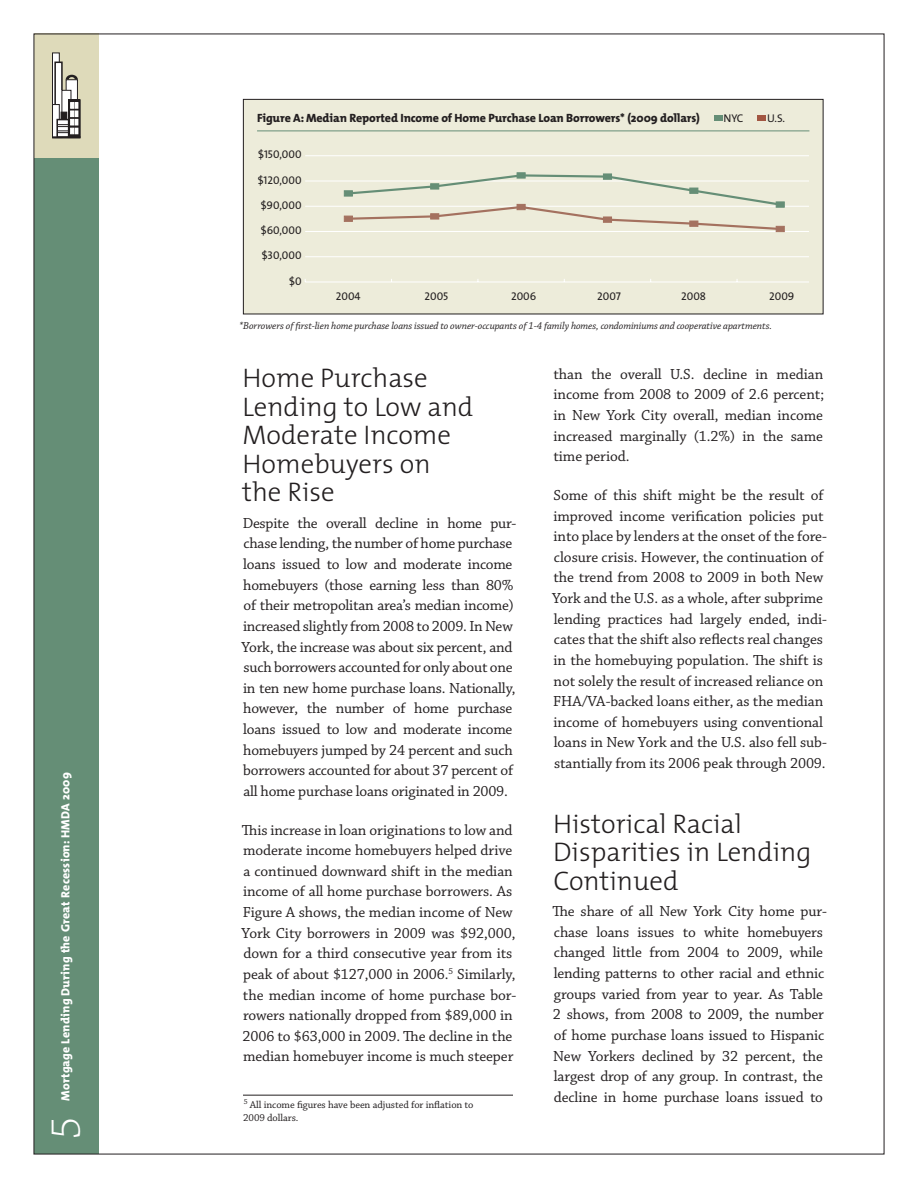
<style>
.page{position:relative;width:918px;height:1188px;background:#fff}
.page>*{position:absolute;margin:0;border:0;box-sizing:border-box;transform-origin:0 0}
.t1{font:300 43.5px "Chaparral Pro";color:#fff}
.Head{font:300 27px/28.5px "The Mix";color:#231f20}
.Text{font:15.3px/20.7px "Chaparral Pro";letter-spacing:-.01em;color:#231f20}
.Chart_head{font:800 12px "The Mix";letter-spacing:-.01em;color:#231f20}
.t2{font:800 12px "The Mix";letter-spacing:.02em;color:#fff}
.Chart_head-2{font:11.25px "The Mix Caps";color:#231f20}
.Footnote{font:italic 10.5px "Chaparral Pro";letter-spacing:-.01em;color:#231f20}
.t3{font:10.5px/13.2px "Chaparral Pro";letter-spacing:-.005em;color:#231f20}
</style>
<div class="page">
<div style="left:34px;top:34px;width:65px;height:125px;background:#dedaba"></div>
<div style="left:53px;top:53px;width:6px;height:84px;background:#fff"></div>
<div style="left:52px;top:53px;width:8px;height:85px;border:1px solid #231f20"></div>
<svg style="left:66px;top:75px;width:12px;height:4px"></svg>
<div style="left:66px;top:80px;width:11px;height:57px;background:#fff"></div>
<div style="left:66px;top:79px;width:12px;height:59px;border:1px solid #231f20"></div>
<div style="left:55px;top:62px;width:7px;height:75px;background:#fff"></div>
<div style="left:54px;top:62px;width:9px;height:76px;border:2px solid #231f20"></div>
<div style="left:62px;top:90px;width:9px;height:47px;background:#fff"></div>
<div style="left:62px;top:90px;width:9px;height:48px;border:1px solid #231f20"></div>
<svg style="left:53px;top:105px;width:6px;height:32px"></svg>
<div style="left:52px;top:104px;width:8px;height:34px;border:1px solid #231f20"></div>
<div style="left:57px;top:120px;width:12px;height:17px;background:#fff"></div>
<svg style="left:70px;top:101px;width:9px;height:35px"></svg>
<div style="left:68px;top:99px;width:13px;height:39px;border:1px solid #231f20"></div>
<hr style="left:52px;top:136px;width:29px;height:2px;background:#231f20">
<svg style="left:57px;top:102px;width:21px;height:32px"></svg>
<div style="left:34px;top:159px;width:65px;height:995px;background:#658e76"></div>
<div style="left:243px;top:99px;width:580px;height:215px;background:#edecda"></div>
<hr style="left:257px;top:131px;width:552px;height:1px;background:#658e76">
<div style="left:243px;top:99px;width:580px;height:215px;border:1px solid #231f20"></div>
<hr style="left:305px;top:282px;width:503px;height:1px;background:#fff">
<hr style="left:305px;top:256px;width:503px;height:1px;background:#fff">
<hr style="left:305px;top:231px;width:503px;height:1px;background:#fff">
<hr style="left:305px;top:206px;width:503px;height:1px;background:#fff">
<hr style="left:305px;top:181px;width:503px;height:1px;background:#fff">
<hr style="left:305px;top:155px;width:503px;height:1px;background:#fff">
<svg style="left:346px;top:173px;width:437px;height:58px"></svg>
<div style="left:344px;top:216px;width:9px;height:6px;background:#a4715f"></div>
<svg style="left:430px;top:213px;width:9px;height:6px"></svg>
<div style="left:517px;top:204px;width:8px;height:6px;background:#a4715f"></div>
<svg style="left:603px;top:217px;width:9px;height:6px"></svg>
<div style="left:690px;top:221px;width:8px;height:6px;background:#a4715f;border:1px solid #a4715f"></div>
<div style="left:776px;top:226px;width:9px;height:6px;background:#a4715f;border:1px solid #a4715f"></div>
<div style="left:344px;top:191px;width:9px;height:5px;background:#658e76"></div>
<svg style="left:430px;top:183px;width:9px;height:6px"></svg>
<div style="left:517px;top:173px;width:8px;height:5px;background:#658e76"></div>
<svg style="left:603px;top:174px;width:9px;height:6px"></svg>
<div style="left:690px;top:188px;width:8px;height:6px;background:#658e76;border:1px solid #658e76"></div>
<div style="left:776px;top:202px;width:9px;height:5px;background:#658e76;border:1px solid #658e76"></div>
<div style="left:714px;top:116px;width:9px;height:5px;background:#658e76"></div>
<div style="left:757px;top:116px;width:9px;height:5px;background:#a25641"></div>
<hr style="left:243px;top:1095px;width:270px;height:1px;background:#231f20">
<p class="t2" style="left:55px;top:1101px;width:330px;rotate:-90deg">Mortgage Lending During the Great Recession: HMDA 2009</p>
<h1 class="t1" style="left:42px;top:1139px;width:24px;rotate:-90deg">5</h1>
<p class="Chart_head" style="left:257px;top:108px;width:444px">Figure A: Median Reported Income of Home Purchase Loan Borrowers* (2009 dollars)</p>
<p class="Chart_head-2" style="left:724px;top:109px;width:21px">NYC</p>
<p class="Chart_head-2" style="left:767px;top:109px;width:19px">U.S.</p>
<p class="Chart_head-2" style="left:258px;top:145px;width:45px">$150,000</p>
<p class="Chart_head-2" style="left:258px;top:171px;width:45px">$120,000</p>
<p class="Chart_head-2" style="left:261px;top:196px;width:42px">$90,000</p>
<p class="Chart_head-2" style="left:261px;top:221px;width:42px">$60,000</p>
<p class="Chart_head-2" style="left:262px;top:246px;width:41px">$30,000</p>
<p class="Chart_head-2" style="left:289px;top:272px;width:14px">$0</p>
<p class="Chart_head-2" style="left:336px;top:287px;width:26px">2004</p>
<p class="Chart_head-2" style="left:425px;top:287px;width:25px">2005</p>
<p class="Chart_head-2" style="left:511px;top:287px;width:27px">2006</p>
<p class="Chart_head-2" style="left:597px;top:287px;width:25px">2007</p>
<p class="Chart_head-2" style="left:681px;top:287px;width:26px">2008</p>
<p class="Chart_head-2" style="left:769px;top:287px;width:27px">2009</p>
<p class="Footnote" style="left:239px;top:320px;width:534px">*Borrowers of first-lien home purchase loans issued to owner-occupants of 1-4 family homes, condominiums and cooperative apartments.</p>
<p class="Head" style="left:242px;top:363px;width:233px">Home Purchase<br>Lending to Low and<br>Moderate Income<br>Homebuyers on the Rise</p>
<p class="Text" style="left:242px;top:513px;width:276px">Despite the overall decline in home pur&shy;chase lending, the number of home purchase loans issued to low and moderate income homebuyers (those earning less than 80% of their metropolitan area’s median income) increased slightly from 2008 to 2009. In New York, the increase was about six percent, and such borrowers accounted for only about one in ten new home purchase loans. Nationally, however, the number of home purchase loans issued to low and moderate income homebuyers jumped by 24 percent and such borrowers accounted for about 37 percent of all home purchase loans originated in 2009.</p>
<p class="Text" style="left:242px;top:820px;width:276px">This increase in loan originations to low and moderate income homebuyers helped drive a continued downward shift in the median income of all home purchase borrowers. As Figure A shows, the median income of New York City borrowers in 2009 was $92,000, down for a third consecutive year from its peak of about $127,000 in 2006.<sup>5</sup> Similarly, the median income of home purchase bor&shy;rowers nationally dropped from $89,000 in 2006 to $63,000 in 2009. The decline in the median homebuyer income is much steeper</p>
<p class="t3" style="left:243px;top:1099px;width:232px"><sup>5</sup> All income figures have been adjusted for inflation to<br>2009 dollars.</p>
<p class="Text" style="left:553px;top:364px;width:272px;text-align:justify">than the overall U.S. decline in median income from 2008 to 2009 of 2.6 percent; in New York City overall, median income increased marginally (1.2%) in the same time period.</p>
<p class="Text" style="left:552px;top:485px;width:276px">Some of this shift might be the result of improved income verification policies put into place by lenders at the onset of the fore&shy;closure crisis. However, the continuation of the trend from 2008 to 2009 in both New York and the U.S. as a whole, after subprime lending practices had largely ended, indi&shy;cates that the shift also reflects real changes in the homebuying population. The shift is not solely the result of increased reliance on FHA/VA-backed loans either, as the median income of homebuyers using conventional loans in New York and the U.S. also fell sub&shy;stantially from its 2006 peak through 2009.</p>
<p class="Head" style="left:553px;top:808px;width:260px">Historical Racial<br>Disparities in Lending<br>Continued</p>
<p class="Text" style="left:552px;top:902px;width:276px">The share of all New York City home pur&shy;chase loans issues to white homebuyers changed little from 2004 to 2009, while lending patterns to other racial and ethnic groups varied from year to year. As Table 2 shows, from 2008 to 2009, the number of home purchase loans issued to Hispanic New Yorkers declined by 32 percent, the largest drop of any group. In contrast, the decline in home purchase loans issued to</p>
</div>
